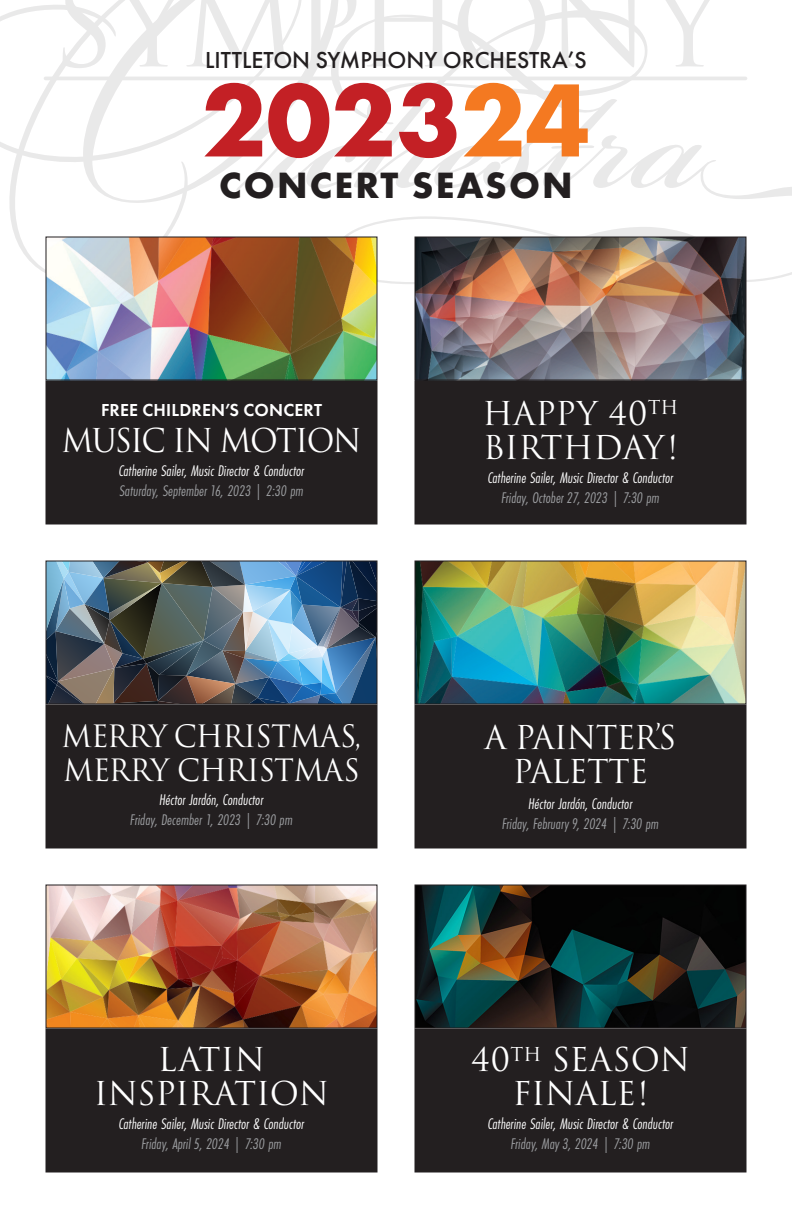
<style>
.page{position:relative;width:792px;height:1224px;background:#fff}
.page>*{position:absolute;margin:0;border:0;box-sizing:border-box;transform-origin:0 0}
.t1{font:700 108px "Futura PT";color:#c32025}
.t2{font:700 38px "Futura PT";letter-spacing:.06em;color:#231f20}
.t3{font:32px/34px "Trajan Pro 3";letter-spacing:-.015em;color:#fff;text-align:center}
.t4{font:32px "Trajan Pro 3";letter-spacing:-.065em;color:#fff;scale:.95 1}
.t5{font:30px/34px "Trajan Pro 3";letter-spacing:-.025em;color:#fff;scale:.96 1}
.t6{font:500 24px "Futura PT";color:#231f20}
.t7{font:600 18px "Futura PT";letter-spacing:.01em;color:#fff}
.t8{font:italic 16px/20px "Futura PT Cond";color:#fff;text-align:center}
.t9{font:italic 16px/20px "Futura PT Cond";color:#9d9fa2;text-align:center}
.s1{color:#f47921}
.s2{color:#9d9fa2}
.s3{color:#fff}
</style>
<div class="page">
<svg style="left:0;top:5px;width:236px;height:284px"></svg>
<svg style="left:236px;top:14px;width:556px;height:299px"></svg>
<hr style="left:44px;top:77px;width:703px;height:3px;background:#231f20;border-radius:2px">
<svg style="left:63px;top:0;width:43px;height:68px"></svg>
<svg style="left:112px;top:0;width:244px;height:67px"></svg>
<svg style="left:365px;top:0;width:181px;height:68px"></svg>
<svg style="left:553px;top:0;width:176px;height:67px"></svg>
<img style="left:48px;top:238px;width:328px;height:141px">
<div style="left:46px;top:381px;width:331px;height:143px;background:#231f20"></div>
<div style="left:45px;top:380px;width:332px;height:144px;border:1px solid #231f20"></div>
<img style="left:48px;top:562px;width:328px;height:140px">
<div style="left:46px;top:560px;width:332px;height:144px;border:1px solid #231f20"></div>
<img style="left:48px;top:886px;width:328px;height:140px">
<img style="left:416px;top:886px;width:328px;height:140px">
<div style="left:414px;top:884px;width:332px;height:144px;border:1px solid #231f20"></div>
<img style="left:416px;top:562px;width:328px;height:140px">
<div style="left:414px;top:560px;width:332px;height:144px;border:1px solid #231f20"></div>
<img style="left:416px;top:238px;width:328px;height:141px">
<div style="left:414px;top:236px;width:332px;height:145px;border:1px solid #231f20"></div>
<div style="left:415px;top:381px;width:331px;height:143px;background:#231f20"></div>
<div style="left:414px;top:381px;width:332px;height:144px;border:1px solid #231f20"></div>
<div style="left:46px;top:705px;width:331px;height:143px;background:#231f20"></div>
<div style="left:46px;top:704px;width:332px;height:144px;border:1px solid #231f20"></div>
<div style="left:415px;top:705px;width:331px;height:143px;background:#231f20"></div>
<div style="left:414px;top:704px;width:332px;height:144px;border:1px solid #231f20"></div>
<div style="left:46px;top:1029px;width:331px;height:143px;background:#231f20"></div>
<div style="left:46px;top:1028px;width:332px;height:144px;border:1px solid #231f20"></div>
<div style="left:415px;top:1029px;width:331px;height:143px;background:#231f20"></div>
<div style="left:414px;top:1028px;width:332px;height:144px;border:1px solid #231f20"></div>
<p class="t6" style="left:205px;top:46px;width:383px">LITTLETON SYMPHONY ORCHESTRA’S</p>
<p class="t1" style="left:202px;top:51px;width:390px">2023<span class="s1">24</span></p>
<p class="t2" style="left:219px;top:161px;width:355px">CONCERT SEASON</p>
<p class="t7" style="left:101px;top:399px;width:222px">FREE CHILDREN’S CONCERT</p>
<p class="t4" style="left:62px;top:419px;width:317px">MUSIC IN MOTION</p>
<p class="t8" style="left:119px;top:461px;width:187px;text-align:left">Catherine Sailer, Music Director &amp; Conductor<br><span class="s2">Saturday, September 16, 2023 | 2:30 pm</span></p>
<p class="t5" style="left:62px;top:720px;width:314px">MERRY CHRISTMAS,<br>MERRY CHRISTMAS</p>
<p class="t9" style="left:130px;top:790px;width:164px"><span class="s3">Héctor Jardón, Conductor<br></span>Friday, December 1, 2023 | 7:30 pm</p>
<p class="t3" style="left:94px;top:1044px;width:237px">LATIN<br>INSPIRATION</p>
<p class="t8" style="left:119px;top:1114px;width:187px">Catherine Sailer, Music Director &amp; Conductor<br><span class="s2">Friday, April 5, 2024 | 7:30 pm</span></p>
<p class="t3" style="left:482px;top:397px;width:198px;text-align:left">HAPPY 40<sup>TH<br></sup>BIRTHDAY!</p>
<p class="t8" style="left:488px;top:467px;width:187px">Catherine Sailer, Music Director &amp; Conductor<br><span class="s2">Friday, October 27, 2023 | 7:30 pm</span></p>
<p class="t3" style="left:485px;top:721px;width:193px">A PAINTER’S<br>PALETTE</p>
<p class="t9" style="left:502px;top:793px;width:158px"><span class="s3">Héctor Jardón, Conductor<br></span>Friday, February 9, 2024 | 7:30 pm</p>
<p class="t3" style="left:471px;top:1044px;width:221px">40<sup>TH</sup> SEASON<br>FINALE!</p>
<p class="t8" style="left:488px;top:1114px;width:187px">Catherine Sailer, Music Director &amp; Conductor<br><span class="s2">Friday, May 3, 2024 | 7:30 pm</span></p>
</div>
